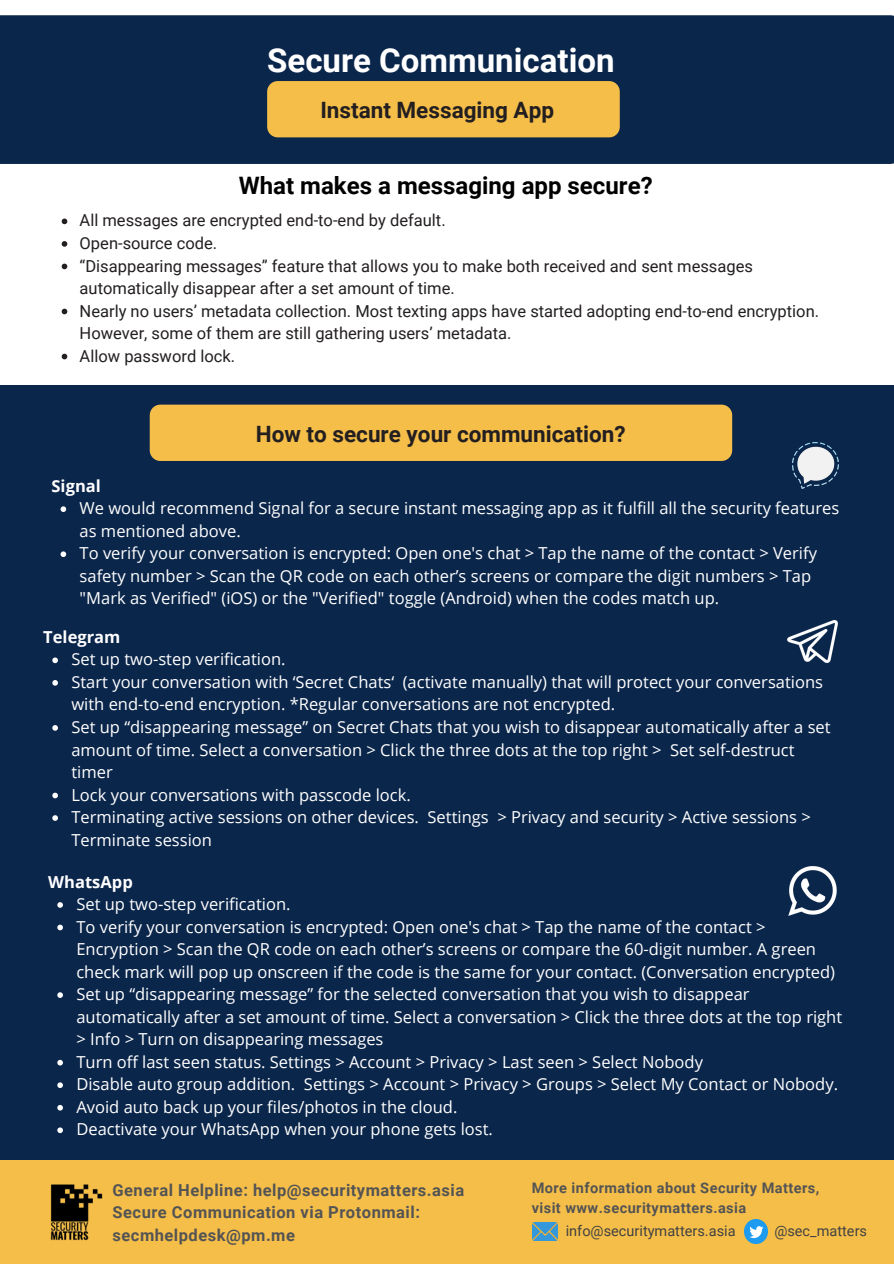
<style>
.page{position:relative;width:894px;height:1264px;background:#fff}
.page>*{position:absolute;margin:0;border:0;box-sizing:border-box;transform-origin:0 0}
.t1{font:700 33px "Roboto";color:#fff}
.t2{font:700 24px "Roboto";color:#000}
.t3{font:700 22.5px "Roboto";color:#231f20}
.t4{font:16.5px/22.5px "Open Sans";color:#fff}
.t5{font:16.5px/22.5px "Roboto";color:#231f20}
.t6{font:700 16.5px/22.5px "Roboto";letter-spacing:.03em;color:#545454}
.t7{font:700 16.5px "Open Sans";color:#fff}
.t8{font:700 14.55px "Roboto";letter-spacing:.03em;color:#545454}
.t9{font:14.55px "Roboto";color:#424242}
</style>
<div class="page">
<div style="left:0;top:385px;width:893px;height:878px;background:#0b264b"></div>
<div style="left:0;top:1160px;width:893px;height:103px;background:#f5be49"></div>
<img style="left:532px;top:1222px;width:25px;height:18px">
<img style="left:744px;top:1219px;width:23px;height:24px">
<img style="left:50px;top:1184px;width:53px;height:57px">
<img style="left:788px;top:866px;width:48px;height:49px">
<svg style="left:57px;top:902px;width:6px;height:5px"></svg>
<svg style="left:57px;top:924px;width:6px;height:6px"></svg>
<svg style="left:57px;top:992px;width:6px;height:5px"></svg>
<svg style="left:57px;top:1059px;width:6px;height:6px"></svg>
<svg style="left:57px;top:1082px;width:6px;height:6px"></svg>
<svg style="left:57px;top:1105px;width:6px;height:5px"></svg>
<svg style="left:57px;top:1127px;width:6px;height:6px"></svg>
<img style="left:787px;top:620px;width:49px;height:43px">
<svg style="left:52px;top:657px;width:6px;height:6px"></svg>
<svg style="left:52px;top:680px;width:6px;height:5px"></svg>
<svg style="left:52px;top:725px;width:6px;height:5px"></svg>
<svg style="left:52px;top:792px;width:6px;height:6px"></svg>
<svg style="left:52px;top:815px;width:6px;height:5px"></svg>
<div style="left:150px;top:404px;width:582px;height:57px;background:#f5be49;border-radius:11px"></div>
<div style="left:0;top:15px;width:893px;height:149px;background:#0b264b"></div>
<svg style="left:62px;top:218px;width:5px;height:6px"></svg>
<svg style="left:62px;top:241px;width:5px;height:6px"></svg>
<svg style="left:62px;top:263px;width:5px;height:6px"></svg>
<svg style="left:62px;top:309px;width:5px;height:5px"></svg>
<svg style="left:62px;top:354px;width:5px;height:5px"></svg>
<img style="left:792px;top:442px;width:46px;height:46px">
<svg style="left:61px;top:506px;width:5px;height:6px"></svg>
<svg style="left:61px;top:551px;width:5px;height:6px"></svg>
<div style="left:267px;top:81px;width:352px;height:56px;background:#f5be49;border-radius:11px"></div>
<p class="t1" style="left:267px;top:41px;width:349px">Secure Communication</p>
<p class="t3" style="left:320px;top:97px;width:235px">Instant Messaging App</p>
<p class="t2" style="left:239px;top:172px;width:415px">What makes a messaging app secure?</p>
<p class="t5" style="left:80px;top:209px;width:367px">All messages are encrypted end-to-end by default.</p>
<p class="t5" style="left:80px;top:232px;width:139px">Open-source code.</p>
<p class="t5" style="left:80px;top:254px;width:674px">“Disappearing messages” feature that allows you to make both received and sent messages automatically disappear after a set amount of time.</p>
<p class="t5" style="left:80px;top:300px;width:740px">Nearly no users’ metadata collection. Most texting apps have started adopting end-to-end encryption.<br>However, some of them are still gathering users’ metadata.</p>
<p class="t5" style="left:80px;top:345px;width:157px">Allow password lock.</p>
<p class="t7" style="left:52px;top:474px;width:51px">Signal</p>
<p class="t3" style="left:256px;top:420px;width:371px">How to secure your communication?</p>
<p class="t4" style="left:80px;top:496px;width:760px">We would recommend Signal for a secure instant messaging app as it fulfill all the security features as mentioned above.</p>
<p class="t4" style="left:80px;top:541px;width:738px">To verify your conversation is encrypted: Open one's chat &gt; Tap the name of the contact &gt; Verify safety number &gt; Scan the QR code on each other’s screens or compare the digit numbers &gt; Tap "Mark as Verified" (iOS) or the "Verified" toggle (Android) when the codes match up.</p>
<p class="t7" style="left:43px;top:625px;width:79px">Telegram</p>
<p class="t4" style="left:71px;top:647px;width:215px">Set up two-step verification.</p>
<p class="t4" style="left:71px;top:670px;width:753px">Start your conversation with ‘Secret Chats‘ (activate manually) that will protect your conversations with end-to-end encryption. *Regular conversations are not encrypted.</p>
<p class="t4" style="left:71px;top:715px;width:760px">Set up “disappearing message” on Secret Chats that you wish to disappear automatically after a set amount of time. Select a conversation &gt; Click the three dots at the top right &gt; Set self-destruct timer</p>
<p class="t4" style="left:71px;top:783px;width:341px">Lock your conversations with passcode lock.</p>
<p class="t4" style="left:71px;top:805px;width:740px">Terminating active sessions on other devices. Settings &gt; Privacy and security &gt; Active sessions &gt;<br>Terminate session</p>
<p class="t7" style="left:48px;top:869px;width:86px">WhatsApp</p>
<p class="t4" style="left:76px;top:892px;width:215px">Set up two-step verification.</p>
<p class="t4" style="left:76px;top:914px;width:760px">To verify your conversation is encrypted: Open one's chat &gt; Tap the name of the contact &gt;<br>Encryption &gt; Scan the QR code on each other’s screens or compare the 60-digit number. A green check mark will pop up onscreen if the code is the same for your contact. (Conversation encrypted)</p>
<p class="t4" style="left:76px;top:982px;width:767px">Set up “disappearing message” for the selected conversation that you wish to disappear automatically after a set amount of time. Select a conversation &gt; Click the three dots at the top right &gt; Info &gt; Turn on disappearing messages</p>
<p class="t4" style="left:76px;top:1050px;width:628px">Turn off last seen status. Settings &gt; Account &gt; Privacy &gt; Last seen &gt; Select Nobody</p>
<p class="t4" style="left:76px;top:1072px;width:763px">Disable auto group addition. Settings &gt; Account &gt; Privacy &gt; Groups &gt; Select My Contact or Nobody.</p>
<p class="t4" style="left:76px;top:1095px;width:382px">Avoid auto back up your files/photos in the cloud.</p>
<p class="t4" style="left:76px;top:1117px;width:418px">Deactivate your WhatsApp when your phone gets lost.</p>
<p class="t6" style="left:112px;top:1178px;width:353px">General Helpline: help@securitymatters.asia</p>
<p class="t6" style="left:112px;top:1201px;width:309px">Secure Communication via Protonmail: secmhelpdesk@pm.me</p>
<p class="t8" style="left:531px;top:1179px;width:289px">More information about Security Matters,</p>
<p class="t8" style="left:531px;top:1199px;width:216px">visit www.securitymatters.asia</p>
<p class="t9" style="left:565px;top:1222px;width:171px">info@securitymatters.asia</p>
<p class="t9" style="left:774px;top:1222px;width:94px">@sec_matters</p>
</div>
